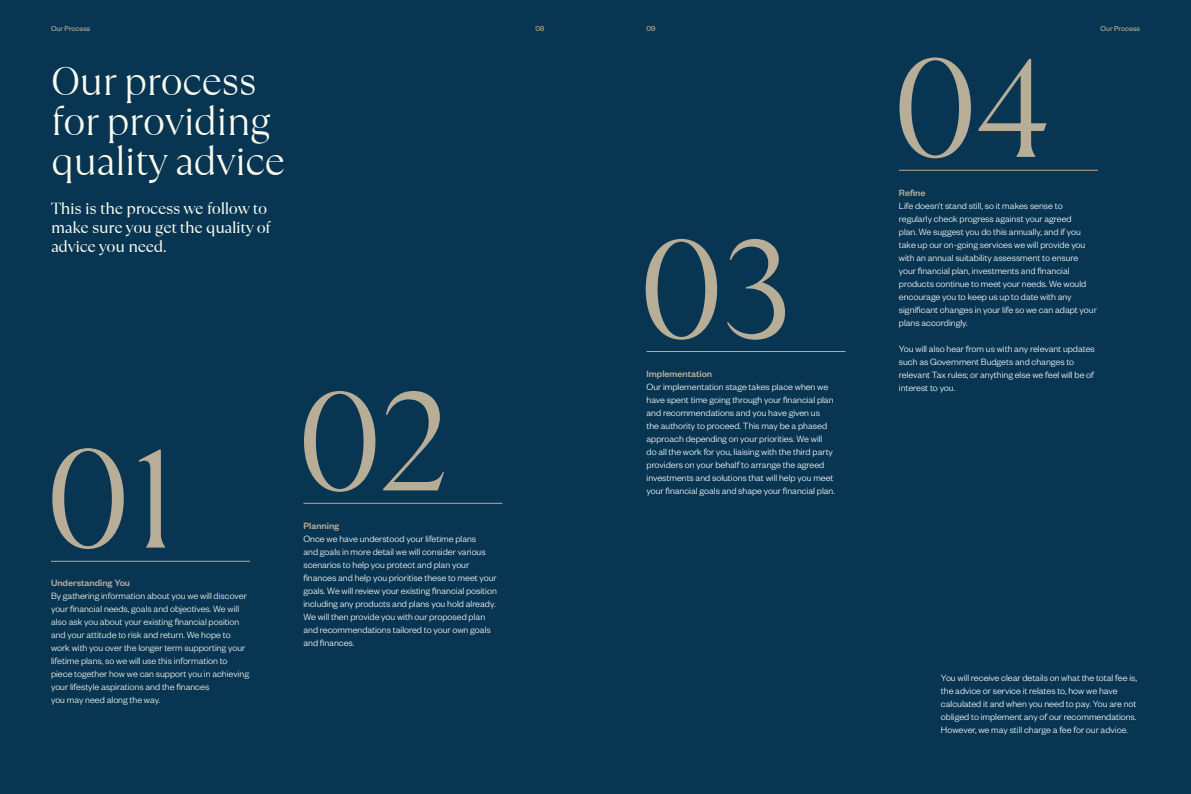
<style>
.page{position:relative;width:1191px;height:794px;background:#073552}
.page>*{position:absolute;margin:0;border:0;box-sizing:border-box;transform-origin:0 0}
.t1{font:300 140px "TT Ramillas Trl";letter-spacing:-.02em;color:#b8ad97}
.t2{font:300 40px/40px "TT Ramillas Trl";letter-spacing:-.02em;color:#fbfcf0}
.t3{font:16px/19px "TT Ramillas Trl";letter-spacing:-.02em;color:#fbfcf0}
.t4{font:300 10px/13px "Founders Grotesk";color:#fff}
.t5{font:300 10px/13px "Founders Grotesk";color:#fbfcf0}
.t6{font:500 10px "Founders Grotesk";color:#b8ad97}
.t7{font:8px "Founders Grotesk";color:#c2b59c}
</style>
<div class="page">
<hr style="left:51px;top:561px;width:199px;height:1px;background:#b8ad97">
<hr style="left:303px;top:503px;width:199px;height:1px;background:#b8ad97">
<hr style="left:646px;top:351px;width:199px;height:1px;background:#b8ad97">
<hr style="left:899px;top:170px;width:198px;height:1px;background:#b8ad97">
<p class="t7" style="left:51px;top:23px;width:41px">Our Process</p>
<p class="t7" style="left:535px;top:23px;width:10px">08</p>
<p class="t7" style="left:646px;top:23px;width:11px">09</p>
<p class="t7" style="left:1100px;top:23px;width:41px">Our Process</p>
<p class="t2" style="left:51px;top:61px;width:236px">Our process for providing quality advice</p>
<p class="t3" style="left:51px;top:199px;width:221px">This is the process we follow to make sure you get the quality of advice you need.</p>
<p class="t1" style="left:43px;top:419px;width:139px">01</p>
<p class="t6" style="left:51px;top:576px;width:80px">Understanding You</p>
<p class="t5" style="left:51px;top:589px;width:199px">By gathering information about you we will discover your financial needs, goals and objectives. We will also ask you about your existing financial position and your attitude to risk and return. We hope to work with you over the longer term supporting your lifetime plans, so we will use this information to piece together how we can support you in achieving your lifestyle aspirations and the finances</p>
<p class="t5" style="left:51px;top:693px;width:111px">you may need along the way.</p>
<p class="t1" style="left:295px;top:362px;width:158px">02</p>
<p class="t6" style="left:303px;top:520px;width:37px">Planning</p>
<p class="t4" style="left:303px;top:532px;width:195px">Once we have understood your lifetime plans<br>and goals in more detail we will consider various scenarios to help you protect and plan your finances and help you prioritise these to meet your goals. We will review your existing financial position including any products and plans you hold already.<br>We will then provide you with our proposed plan and recommendations tailored to your own goals and finances.</p>
<p class="t1" style="left:636px;top:210px;width:158px">03</p>
<p class="t6" style="left:646px;top:368px;width:67px">Implementation</p>
<p class="t4" style="left:646px;top:380px;width:190px">Our implementation stage takes place when we have spent time going through your financial plan and recommendations and you have given us<br>the authority to proceed. This may be a phased approach depending on your priorities. We will do all the work for you, liaising with the third party providers on your behalf to arrange the agreed investments and solutions that will help you meet your financial goals and shape your financial plan.</p>
<p class="t1" style="left:890px;top:28px;width:162px">04</p>
<p class="t6" style="left:899px;top:186px;width:28px">Refine</p>
<p class="t4" style="left:899px;top:199px;width:199px">Life doesn’t stand still, so it makes sense to regularly check progress against your agreed<br>plan. We suggest you do this annually, and if you take up our on-going services we will provide you with an annual suitability assessment to ensure your financial plan, investments and financial products continue to meet your needs. We would encourage you to keep us up to date with any significant changes in your life so we can adapt your plans accordingly.</p>
<p class="t4" style="left:899px;top:342px;width:197px">You will also hear from us with any relevant updates such as Government Budgets and changes to relevant Tax rules; or anything else we feel will be of interest to you.</p>
<p class="t4" style="left:941px;top:671px;width:197px">You will receive clear details on what the total fee is,</p>
<p class="t4" style="left:941px;top:684px;width:197px">the advice or service it relates to, how we have calculated it and when you need to pay. You are not obliged to implement any of our recommendations.<br>However, we may still charge a fee for our advice.</p>
</div>
